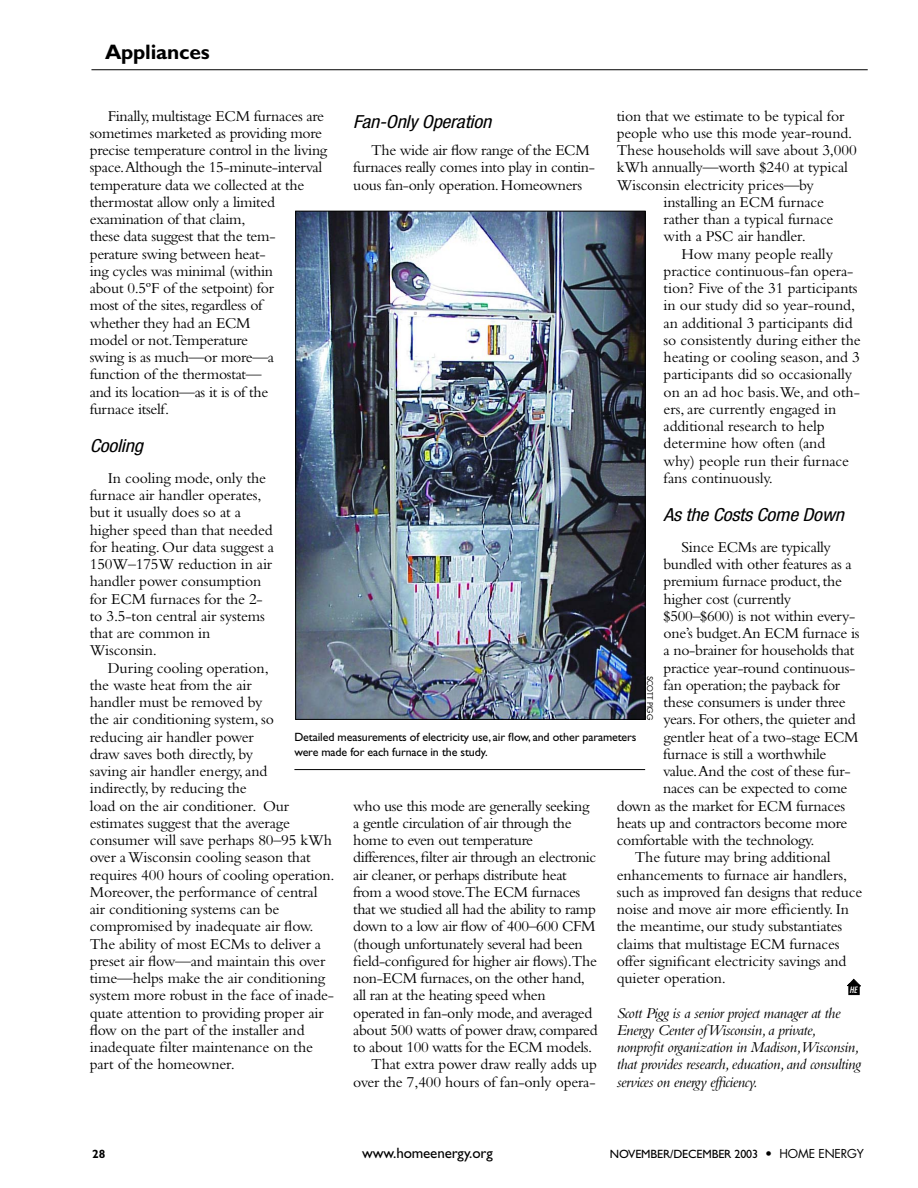
<style>
.page{position:relative;width:918px;height:1188px;background:#fff}
.page>*{position:absolute;margin:0;border:0;box-sizing:border-box;transform-origin:0 0}
.t1{font:700 21px "Gill Sans";letter-spacing:-.01em;color:#000}
.t2{font:italic condensed 18px "Helvetica Neue";letter-spacing:-.01em;color:#000;scale:1.1 1}
.t3{font:15.75px/17.2px "Bembo";letter-spacing:-.01em;color:#000}
.t4{font:italic 15.75px/17.2px "Bembo";letter-spacing:-.025em;color:#000}
.t5{font:15px "Gill Sans";letter-spacing:-.01em;color:#000}
.t6{font:12px/14.4px "Gill Sans";letter-spacing:-.01em;color:#000}
.t7{font:700 12px "Gill Sans";color:#000}
.t8{font:italic condensed 8.55px "Futura";color:#fff;scale:1.12 1}
.t9{font:7.65px "Futura";letter-spacing:-.015em;color:#000}
.s1{font-family:"Futura"}
</style>
<div class="page">
<img style="left:297px;top:213px;width:347px;height:505px">
<hr style="left:294px;top:769px;width:351px;height:1px;background:#000">
<hr style="left:91px;top:69px;width:777px;height:1px;background:#000">
<svg style="left:847px;top:978px;width:14px;height:17px"></svg>
<h1 class="t1" style="left:105px;top:45px;width:106px">Appliances</h1>
<p class="t3" style="left:617px;top:109px;width:229px">tion that we estimate to be typical for</p>
<p class="t3" style="left:617px;top:126px;width:237px">people who use this mode year-round.</p>
<p class="t3" style="left:617px;top:143px;width:241px">These households will save about 3,000</p>
<p class="t3" style="left:617px;top:160px;width:233px">kWh annually—worth $240 at typical</p>
<p class="t3" style="left:617px;top:178px;width:199px">Wisconsin electricity prices—by</p>
<p class="t3" style="left:664px;top:195px;width:162px">installing an ECM furnace</p>
<p class="t3" style="left:664px;top:212px;width:171px">rather than a typical furnace</p>
<p class="t3" style="left:664px;top:229px;width:144px">with a PSC air handler.</p>
<p class="t3" style="left:682px;top:247px;width:153px">How many people really</p>
<p class="t3" style="left:664px;top:264px;width:191px">practice continuous-fan opera-</p>
<p class="t3" style="left:664px;top:281px;width:196px">tion? Five of the 31 participants</p>
<p class="t3" style="left:664px;top:298px;width:193px">in our study did so year-round,</p>
<p class="t3" style="left:664px;top:316px;width:190px">an additional 3 participants did</p>
<p class="t3" style="left:664px;top:333px;width:199px">so consistently during either the</p>
<p class="t3" style="left:664px;top:350px;width:198px">heating or cooling season, and 3</p>
<p class="t3" style="left:664px;top:367px;width:190px">participants did so occasionally</p>
<p class="t3" style="left:664px;top:385px;width:198px">on an ad hoc basis.We, and oth-</p>
<p class="t3" style="left:664px;top:402px;width:174px">ers, are currently engaged in</p>
<p class="t3" style="left:664px;top:419px;width:163px">additional research to help</p>
<p class="t3" style="left:664px;top:436px;width:163px">determine how often (and</p>
<p class="t3" style="left:664px;top:454px;width:187px">why) people run their furnace</p>
<p class="t3" style="left:664px;top:471px;width:111px">fans continuously.</p>
<p class="t2" style="left:664px;top:508px;width:165px">As the Costs Come Down</p>
<p class="t3" style="left:682px;top:540px;width:151px">Since ECMs are typically</p>
<p class="t3" style="left:664px;top:557px;width:190px">bundled with other features as a</p>
<p class="t3" style="left:664px;top:574px;width:180px">premium furnace product,the</p>
<p class="t3" style="left:664px;top:592px;width:129px">higher cost (currently</p>
<p class="t3" style="left:664px;top:609px;width:193px">$500–$600) is not within every-</p>
<p class="t3" style="left:664px;top:626px;width:198px">one’s budget.An ECM furnace is</p>
<p class="t3" style="left:664px;top:643px;width:192px">a no-brainer for households that</p>
<p class="t3" style="left:664px;top:661px;width:193px">practice year-round continuous-</p>
<p class="t3" style="left:664px;top:678px;width:178px">fan operation;the payback for</p>
<p class="t3" style="left:664px;top:695px;width:184px">these consumers is under three</p>
<p class="t3" style="left:664px;top:712px;width:194px">years.For others,the quieter and</p>
<p class="t3" style="left:664px;top:730px;width:197px">gentler heat of a two-stage ECM</p>
<p class="t3" style="left:663px;top:747px;width:165px">furnace is still a worthwhile</p>
<p class="t3" style="left:663px;top:764px;width:189px">value.And the cost of these fur-</p>
<p class="t3" style="left:663px;top:781px;width:186px">naces can be expected to come</p>
<p class="t3" style="left:617px;top:799px;width:230px">down as the market for ECM furnaces</p>
<p class="t3" style="left:617px;top:816px;width:232px">heats up and contractors become more</p>
<p class="t3" style="left:617px;top:833px;width:199px">comfortable with the technology.</p>
<p class="t3" style="left:635px;top:850px;width:197px">The future may bring additional</p>
<p class="t3" style="left:617px;top:868px;width:232px">enhancements to furnace air handlers,</p>
<p class="t3" style="left:617px;top:885px;width:247px">such as improved fan designs that reduce</p>
<p class="t3" style="left:617px;top:902px;width:234px">noise and move air more efficiently. In</p>
<p class="t3" style="left:617px;top:919px;width:227px">the meantime, our study substantiates</p>
<p class="t3" style="left:617px;top:937px;width:224px">claims that multistage ECM furnaces</p>
<p class="t3" style="left:617px;top:954px;width:231px">offer significant electricity savings and</p>
<p class="t3" style="left:617px;top:971px;width:111px">quieter operation.</p>
<p class="t4" style="left:617px;top:1006px;width:246px">Scott Pigg is a senior project manager at the Energy Center of Wisconsin,a private, nonprofit organization in Madison,Wisconsin, that provides research,education,and consulting services on energy efficiency.</p>
<p class="t3" style="left:90px;top:109px;width:239px;text-indent:18px">Finally,multistage ECM furnaces are sometimes marketed as providing more precise temperature control in the living space.Although the 15-minute-interval temperature data we collected at the thermostat allow only a limited examination of that claim,<br>these data suggest that the tem&shy;perature swing between heat-<br>ing cycles was minimal (within<br>about 0.5ºF of the setpoint) for<br>most of the sites,regardless of<br>whether they had an ECM<br>model or not.Temperature<br>swing is as much—or more—a function of the thermostat—<br>and its location—as it is of the<br>furnace itself.</p>
<p class="t2" style="left:90px;top:439px;width:50px">Cooling</p>
<p class="t3" style="left:90px;top:471px;width:186px;text-indent:18px">In cooling mode, only the furnace air handler operates, but it usually does so at a higher speed than that needed for heating. Our data suggest a<br>150W–175W reduction in air handler power consumption for ECM furnaces for the 2- to 3.5-ton central air systems that are common in<br>Wisconsin.</p>
<p class="t3" style="left:90px;top:661px;width:246px;text-indent:18px">During cooling operation,<br>the waste heat from the air<br>handler must be removed by<br>the air conditioning system, so<br>reducing air handler power<br>draw saves both directly, by<br>saving air handler energy, and<br>indirectly, by reducing the<br>load on the air conditioner. Our estimates suggest that the average consumer will save perhaps 80–95 kWh over a Wisconsin cooling season that requires 400 hours of cooling operation.<br>Moreover, the performance of central air conditioning systems can be compromised by inadequate air flow.<br>The ability of most ECMs to deliver a preset air flow—and maintain this over time—helps make the air conditioning system more robust in the face of inade&shy;quate attention to providing proper air flow on the part of the installer and inadequate filter maintenance on the part of the homeowner.</p>
<p class="t2" style="left:353px;top:115px;width:127px">Fan-Only Operation</p>
<p class="t3" style="left:353px;top:143px;width:243px;text-indent:18px">The wide air flow range of the ECM furnaces really comes into play in contin&shy;uous fan-only operation.Homeowners</p>
<p class="t9" style="left:654px;top:676px;width:46px;rotate:90deg">SCOTT PIGG</p>
<p class="t6" style="left:294px;top:731px;width:344px">Detailed measurements of electricity use, air flow, and other parameters were made for each furnace in the study.</p>
<p class="t3" style="left:353px;top:799px;width:238px">who use this mode are generally seeking</p>
<p class="t3" style="left:353px;top:816px;width:220px">a gentle circulation of air through the</p>
<p class="t3" style="left:353px;top:833px;width:181px">home to even out temperature</p>
<p class="t3" style="left:353px;top:850px;width:244px">differences,filter air through an electronic</p>
<p class="t3" style="left:353px;top:868px;width:215px">air cleaner,or perhaps distribute heat</p>
<p class="t3" style="left:353px;top:885px;width:229px">from a wood stove.The ECM furnaces</p>
<p class="t3" style="left:353px;top:902px;width:244px">that we studied all had the ability to ramp</p>
<p class="t3" style="left:353px;top:919px;width:244px">down to a low air flow of 400–600 CFM</p>
<p class="t3" style="left:353px;top:937px;width:231px">(though unfortunately several had been</p>
<p class="t3" style="left:353px;top:954px;width:245px">field-configured for higher air flows).The</p>
<p class="t3" style="left:353px;top:971px;width:233px">non-ECM furnaces,on the other hand,</p>
<p class="t3" style="left:353px;top:988px;width:194px">all ran at the heating speed when</p>
<p class="t3" style="left:353px;top:1006px;width:240px">operated in fan-only mode,and averaged</p>
<p class="t3" style="left:353px;top:1023px;width:246px">about 500 watts of power draw,compared</p>
<p class="t3" style="left:353px;top:1040px;width:241px">to about 100 watts for the ECM models.</p>
<p class="t3" style="left:371px;top:1057px;width:227px">That extra power draw really adds up</p>
<p class="t3" style="left:353px;top:1075px;width:244px">over the 7,400 hours of fan-only opera-</p>
<p class="t8" style="left:849px;top:986px;width:10px">HE</p>
<p class="t7" style="left:92px;top:1150px;width:15px">28</p>
<p class="t5" style="left:362px;top:1147px;width:132px">www.homeenergy.org</p>
<p class="t6" style="left:610px;top:1148px;width:256px">NOVEMBER/DECEMBER 2003 <span class="s1">• HOME ENERGY</span></p>
</div>
